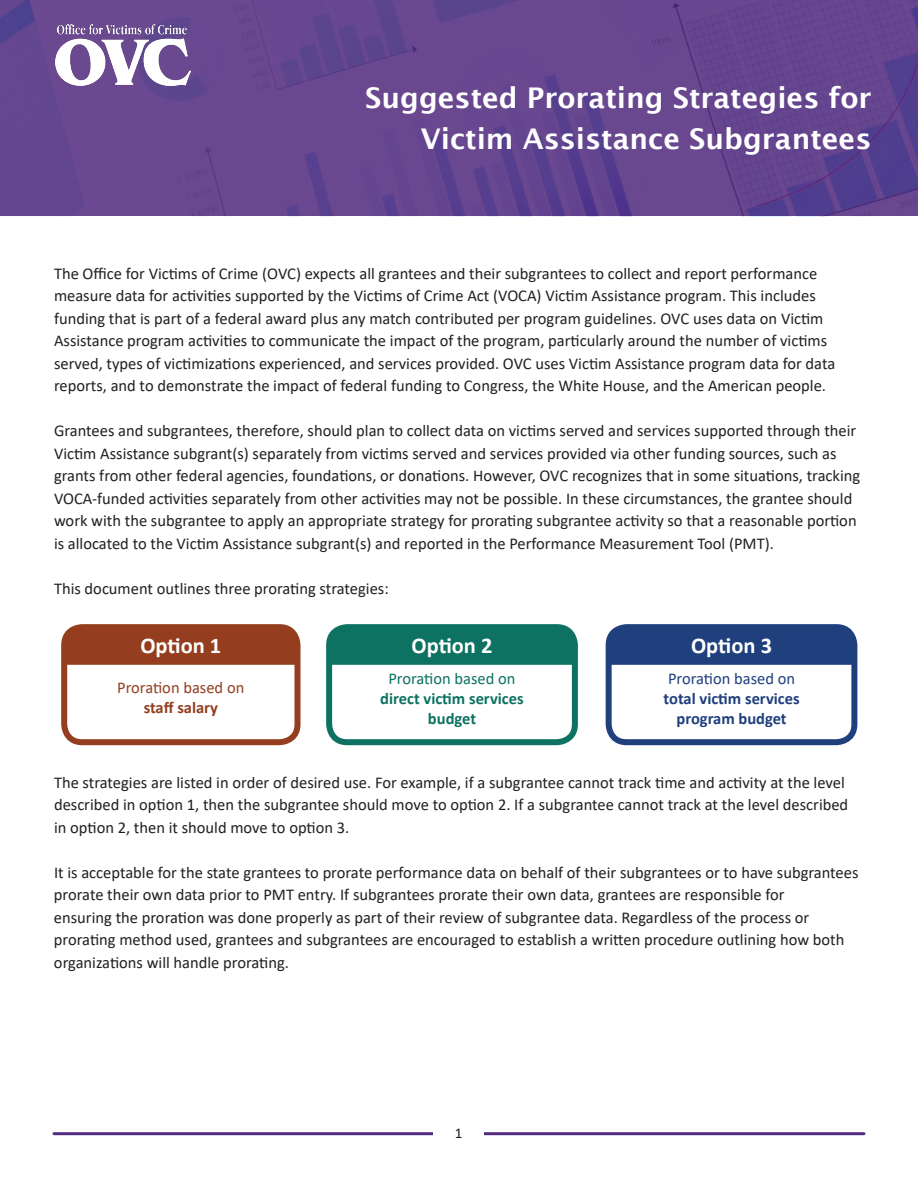
<style>
.page{position:relative;width:918px;height:1188px;background:#fff}
.page>*{position:absolute;margin:0;border:0;box-sizing:border-box;transform-origin:0 0}
.t1{font:600 28.5px/40.5px "Lucida Sans";color:#fff;text-align:right}
.t2{font:700 22.5px "Calibri";color:#fff}
.t3{font:16.5px/22.5px "Calibri";color:#231f20}
.t4{font:700 16.5px/19.8px "Calibri";color:#1f3f7d;text-align:center}
.t5{font:700 16.5px/19.8px "Calibri";color:#0d7261;text-align:center}
.t6{font:16.5px/19.8px "Calibri";color:#943e1f;text-align:center}
.t7{font:15px "Calibri";color:#231f20}
.s1{font-weight:700}
.s2{font-weight:400}
</style>
<div class="page">
<img style="left:0;top:0;width:918px;height:217px">
<hr style="left:54px;top:1132px;width:810px;height:3px;background:#542c7f">
<div style="left:433px;top:1127px;width:51px;height:25px;background:#fff"></div>
<div style="left:333px;top:631px;width:238px;height:34px;background:#0d7261"></div>
<div style="left:613px;top:631px;width:237px;height:34px;background:#1f3f7d"></div>
<div style="left:68px;top:631px;width:226px;height:34px;background:#943e1f"></div>
<div style="left:61px;top:624px;width:240px;height:121px;border:6px solid #943e1f;border-radius:18px"></div>
<img style="left:56px;top:24px;width:134px;height:61px">
<div style="left:326px;top:624px;width:252px;height:121px;border:6px solid #0d7261;border-radius:18px"></div>
<div style="left:606px;top:624px;width:251px;height:121px;border:6px solid #1f3f7d;border-radius:18px"></div>
<h1 class="t1" style="left:365px;top:78px;width:508px">Suggested Prorating Strategies for<br>Victim Assistance Subgrantees</h1>
<p class="t3" style="left:54px;top:262px;width:783px">The Office for Victims of Crime (OVC) expects all grantees and their subgrantees to collect and report performance measure data for activities supported by the Victims of Crime Act (VOCA) Victim Assistance program. This includes funding that is part of a federal award plus any match contributed per program guidelines. OVC uses data on Victim Assistance program activities to communicate the impact of the program, particularly around the number of victims served, types of victimizations experienced, and services provided. OVC uses Victim Assistance program data for data reports, and to demonstrate the impact of federal funding to Congress, the White House, and the American people.</p>
<p class="t3" style="left:54px;top:419px;width:808px">Grantees and subgrantees, therefore, should plan to collect data on victims served and services supported through their Victim Assistance subgrant(s) separately from victims served and services provided via other funding sources, such as grants from other federal agencies, foundations, or donations. However, OVC recognizes that in some situations, tracking VOCA-funded activities separately from other activities may not be possible. In these circumstances, the grantee should work with the subgrantee to apply an appropriate strategy for prorating subgrantee activity so that a reasonable portion is allocated to the Victim Assistance subgrant(s) and reported in the Performance Measurement Tool (PMT).</p>
<p class="t3" style="left:54px;top:577px;width:336px">This document outlines three prorating strategies:</p>
<p class="t2" style="left:140px;top:629px;width:83px">Option 1</p>
<p class="t6" style="left:117px;top:678px;width:129px">Proration based on <span class="s1">staff salary</span></p>
<p class="t2" style="left:412px;top:629px;width:83px">Option 2</p>
<p class="t5" style="left:380px;top:668px;width:145px"><span class="s2">Proration based on </span>direct victim services budget</p>
<p class="t2" style="left:691px;top:629px;width:83px">Option 3</p>
<p class="t4" style="left:664px;top:668px;width:138px"><span class="s2">Proration based on </span>total victim services program budget</p>
<p class="t3" style="left:54px;top:770px;width:796px">The strategies are listed in order of desired use. For example, if a subgrantee cannot track time and activity at the level described in option 1, then the subgrantee should move to option 2. If a subgrantee cannot track at the level described in option 2, then it should move to option 3.</p>
<p class="t3" style="left:54px;top:860px;width:806px">It is acceptable for the state grantees to prorate performance data on behalf of their subgrantees or to have subgrantees prorate their own data prior to PMT entry. If subgrantees prorate their own data, grantees are responsible for<br>ensuring the proration was done properly as part of their review of subgrantee data. Regardless of the process or prorating method used, grantees and subgrantees are encouraged to establish a written procedure outlining how both organizations will handle prorating.</p>
<p class="t7" style="left:455px;top:1123px;width:9px">1</p>
</div>
